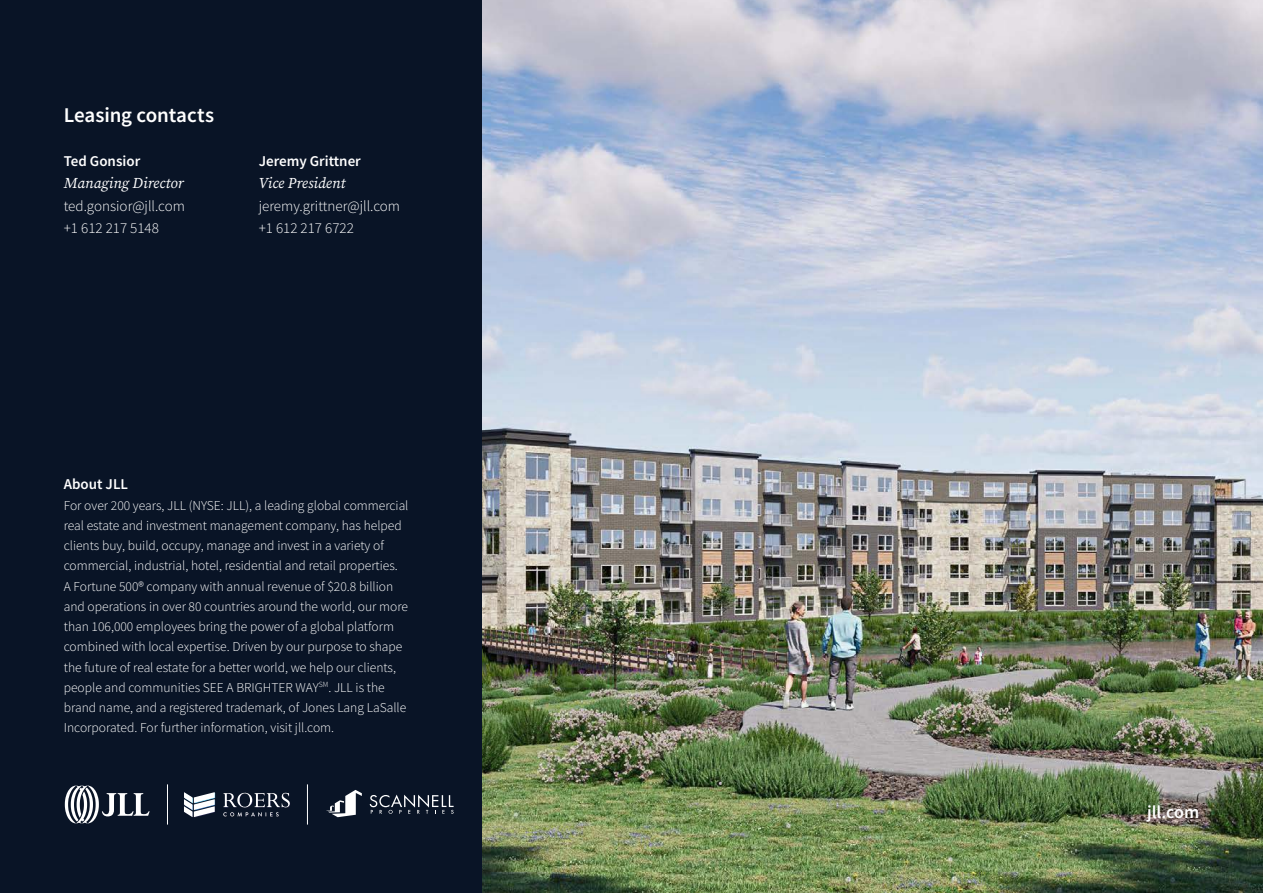
<style>
.page{position:relative;width:1263px;height:893px;background:#fff}
.page>*{position:absolute;margin:0;border:0;box-sizing:border-box;transform-origin:0 0}
.Subheading{font:600 21px "Source Sans Pro";letter-spacing:-.005em;color:#fff}
.URL{font:600 18px "Source Sans Pro";color:#fff}
.Contact_details{font:300 15px "Source Sans Pro";color:#fff}
.Contact_title{font:italic 15px "Source Serif Pro";color:#fff}
.Contact_name{font:600 15px "Source Sans Pro";color:#fff}
.X-head{font:600 15px "Source Sans Pro";color:#fff}
.Disclaimer_-_9pt{font:300 13.5px/20.2px "Source Sans Pro";color:#fff}
</style>
<div class="page">
<img style="left:482px;top:0;width:781px;height:893px">
<div style="left:0;top:0;width:482px;height:893px;background:#091426"></div>
<svg style="left:65px;top:786px;width:85px;height:37px"></svg>
<hr style="left:167px;top:784px;width:1px;height:41px;background:#fff">
<hr style="left:307px;top:784px;width:1px;height:41px;background:#fff">
<svg style="left:184px;top:792px;width:31px;height:25px"></svg>
<svg style="left:223px;top:792px;width:67px;height:25px"></svg>
<svg style="left:370px;top:795px;width:84px;height:19px"></svg>
<svg style="left:326px;top:790px;width:36px;height:27px"></svg>
<p class="Subheading" style="left:64px;top:101px;width:152px">Leasing contacts</p>
<p class="Contact_name" style="left:64px;top:151px;width:78px">Ted Gonsior</p>
<p class="Contact_title" style="left:64px;top:173px;width:121px">Managing Director</p>
<p class="Contact_details" style="left:64px;top:197px;width:123px">ted.gonsior@jll.com</p>
<p class="Contact_details" style="left:64px;top:219px;width:97px">+1 612 217 5148</p>
<p class="Contact_name" style="left:259px;top:151px;width:104px">Jeremy Grittner</p>
<p class="Contact_title" style="left:259px;top:173px;width:88px">Vice President</p>
<p class="Contact_details" style="left:259px;top:197px;width:143px">jeremy.grittner@jll.com</p>
<p class="Contact_details" style="left:259px;top:219px;width:97px">+1 612 217 6722</p>
<p class="X-head" style="left:64px;top:475px;width:66px">About JLL</p>
<p class="Disclaimer_-_9pt" style="left:64px;top:495px;width:346px">For over 200 years, JLL (NYSE: JLL), a leading global commercial real estate and investment management company, has helped clients buy, build, occupy, manage and invest in a variety of commercial, industrial, hotel, residential and retail properties.<br>A Fortune 500® company with annual revenue of $20.8 billion and operations in over 80 countries around the world, our more than 106,000 employees bring the power of a global platform combined with local expertise. Driven by our purpose to shape the future of real estate for a better world, we help our clients, people and communities SEE A BRIGHTER WAY<sup>SM</sup>. JLL is the brand name, and a registered trademark, of Jones Lang LaSalle Incorporated. For further information, visit jll.com.</p>
<p class="URL" style="left:1147px;top:801px;width:54px">jll.com</p>
</div>
